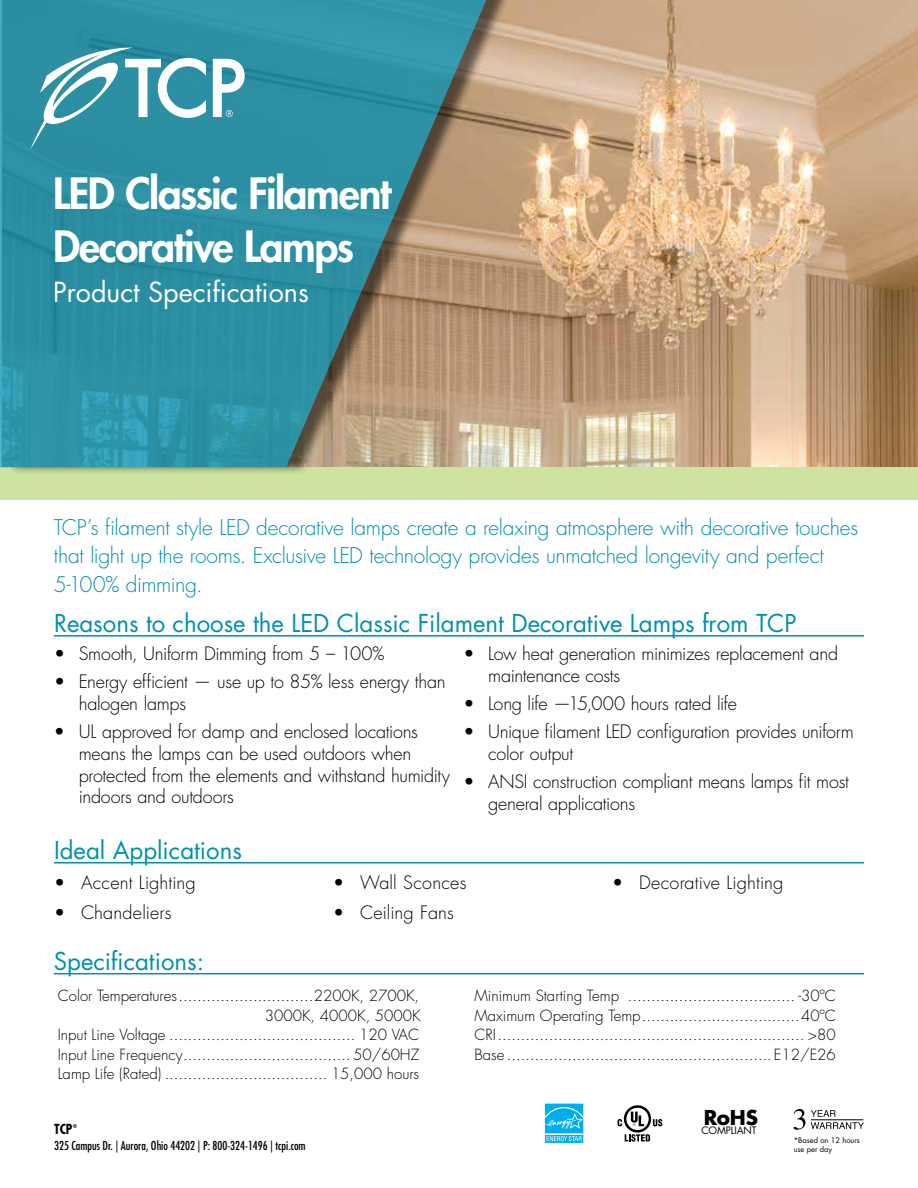
<style>
.page{position:relative;width:918px;height:1188px;background:#fff}
.page>*{position:absolute;margin:0;border:0;box-sizing:border-box;transform-origin:0 0}
.t1{font:800 42px/52.5px "Futura Std";letter-spacing:-.035em;color:#fff}
.t2{font:27px "Futura Std";color:#fff}
.t3{font:24px "Futura Std";color:#008fb4}
.t4{font:300 21px/28.5px "Futura Std";letter-spacing:-.015em;color:#008fb4}
.t5{font:700 19.95px "Futura Std";color:#000}
.t6{font:300 18px/21.6px "Futura Std";letter-spacing:-.01em;color:#000}
.t7{font:300 18px "Futura Std";letter-spacing:.01em;color:#000}
.t8{font:300 15px/19.5px "Futura Std";color:#000;text-align:right}
.t9{font:700 condensed 13.5px "Futura Std";color:#000}
.t10{font:condensed 12px "Futura Std";color:#000}
.t11{font:10.05px "Futura Std";letter-spacing:-.01em;color:#000}
.t12{font:7.5px/9px "Futura Std";color:#000}
.t13{font:700 condensed 5.25px "Futura Std";color:#000}
</style>
<div class="page">
<img style="left:514px;top:0;width:404px;height:467px">
<div style="left:0;top:467px;width:918px;height:33px;background:#cee39f"></div>
<hr style="left:54px;top:635px;width:810px;height:2px;background:#008fb4">
<hr style="left:54px;top:862px;width:810px;height:1px;background:#008fb4">
<hr style="left:54px;top:973px;width:810px;height:1px;background:#008fb4">
<div style="left:6px;top:0;width:508px;height:476px;background:#000;opacity:.75"></div>
<svg style="left:0;top:0;width:492px;height:467px;background:#4a9098"></svg>
<svg style="left:30px;top:48px;width:176px;height:102px"></svg>
<svg style="left:213px;top:59px;width:32px;height:58px"></svg>
<svg style="left:618px;top:1105px;width:44px;height:37px"></svg>
<svg style="left:811px;top:1110px;width:53px;height:19px"></svg>
<svg style="left:794px;top:1109px;width:11px;height:21px"></svg>
<div style="left:544px;top:1103px;width:40px;height:31px;background:#9fe0f8"></div>
<svg style="left:544px;top:1104px;width:40px;height:39px;background:#39bff2"></svg>
<h1 class="t1" style="left:53px;top:167px;width:340px">LED Classic Filament<br>Decorative Lamps</h1>
<h2 class="t2" style="left:53px;top:275px;width:257px">Product Specifications</h2>
<h3 class="t4" style="left:54px;top:513px;width:806px">TCP’s filament style LED decorative lamps create a relaxing atmosphere with decorative touches that light up the rooms. Exclusive LED technology provides unmatched longevity and perfect<br>5-100% dimming.</h3>
<h3 class="t3" style="left:54px;top:608px;width:744px">Reasons to choose the LED Classic Filament Decorative Lamps from TCP</h3>
<p class="t6" style="left:54px;top:643px;width:332px">• Smooth, Uniform Dimming from 5 – 100%</p>
<p class="t6" style="left:79px;top:672px;width:368px;text-indent:-25px">• Energy efficient — use up to 85% less energy than halogen lamps</p>
<p class="t6" style="left:79px;top:722px;width:373px;text-indent:-25px">• UL approved for damp and enclosed locations means the lamps can be used outdoors when protected from the elements and withstand humidity indoors and outdoors</p>
<p class="t6" style="left:488px;top:643px;width:351px;text-indent:-25px">• Low heat generation minimizes replacement and maintenance costs</p>
<p class="t6" style="left:463px;top:693px;width:275px">• Long life —15,000 hours rated life</p>
<p class="t6" style="left:488px;top:722px;width:367px;text-indent:-25px">• Unique filament LED configuration provides uniform color output</p>
<p class="t6" style="left:488px;top:772px;width:362px;text-indent:-25px">• ANSI construction compliant means lamps fit most general applications</p>
<h3 class="t3" style="left:54px;top:835px;width:189px">Ideal Applications</h3>
<p class="t7" style="left:54px;top:871px;width:143px">• Accent Lighting</p>
<p class="t7" style="left:54px;top:901px;width:119px">• Chandeliers</p>
<h3 class="t3" style="left:54px;top:946px;width:152px">Specifications:</h3>
<p class="t7" style="left:333px;top:871px;width:135px">• Wall Sconces</p>
<p class="t6" style="left:333px;top:902px;width:122px">• Ceiling Fans</p>
<p class="t7" style="left:612px;top:871px;width:173px">• Decorative Lighting</p>
<p class="t8" style="left:58px;top:987px;width:364px">Color Temperatures.............................2200K, 2700K, 3000K, 4000K, 5000K<br>Input Line Voltage ........................................ 120 VAC Input Line Frequency.................................... 50/60HZ Lamp Life (Rated) ................................... 15,000 hours</p>
<p class="t8" style="left:474px;top:987px;width:363px;text-align:justify">Minimum Starting Temp .................................... -30ºC Maximum Operating Temp..................................40ºC CRI.................................................................. &gt;80<br>Base .........................................................E12/E26</p>
<p class="t9" style="left:54px;top:1120px;width:20px">TCP</p>
<p class="t13" style="left:73px;top:1122px;width:6px">®</p>
<p class="t10" style="left:54px;top:1139px;width:253px">325 Campus Dr. | Aurora, Ohio 44202 | P: 800-324-1496 | tcpi.com</p>
<h3 class="t5" style="left:704px;top:1104px;width:56px">RoHS</h3>
<p class="t11" style="left:701px;top:1124px;width:57px">COMPLIANT</p>
<p class="t12" style="left:794px;top:1136px;width:68px">*Based on 12 hours use per day</p>
</div>
